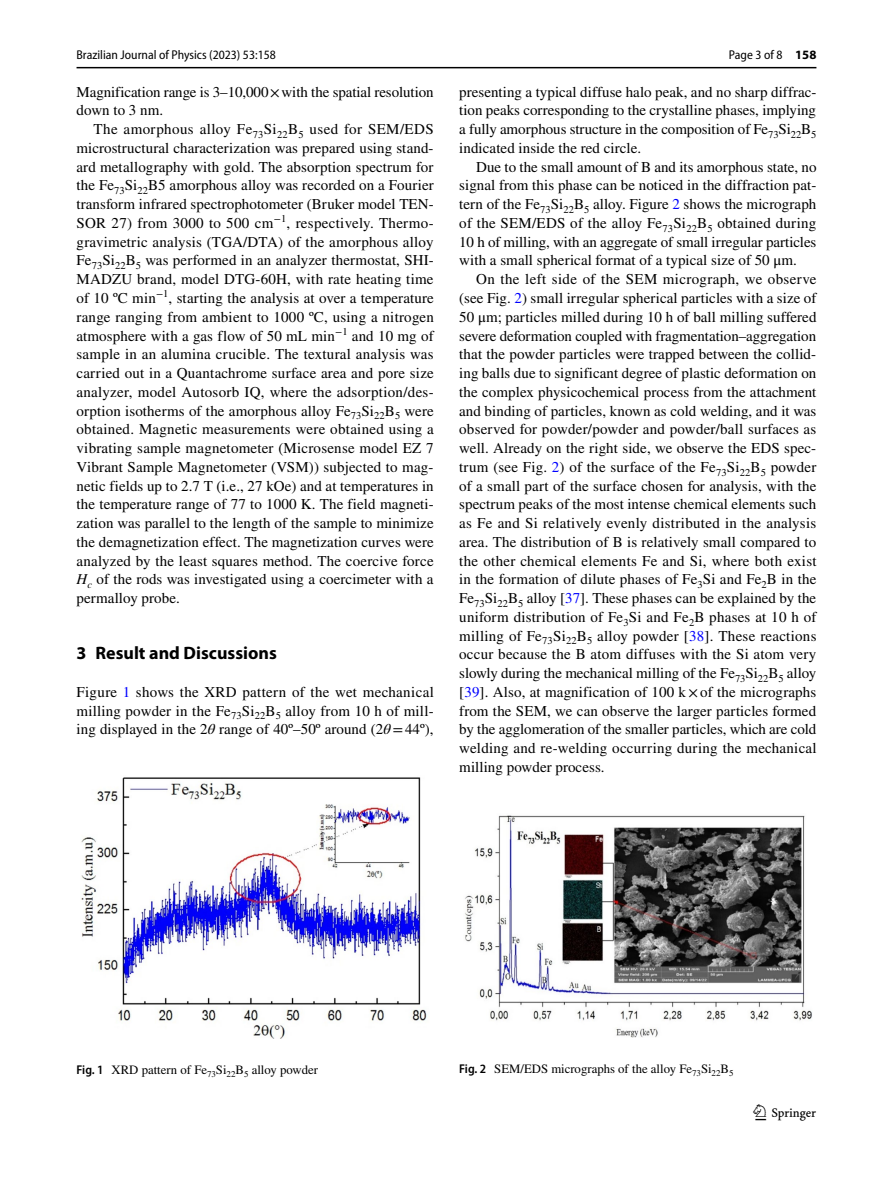
<style>
.page{position:relative;width:893px;height:1187px;background:#fff}
.page>*{position:absolute;margin:0;border:0;box-sizing:border-box;transform-origin:0 0}
.t1{font:22.5px "Springnew Regular 3";color:#000}
.t2{font:700 18px "Myriad Pro";color:#000}
.t3{font:15px/18.8px "STIX";letter-spacing:.005em;color:#000;text-align:justify}
.t4{font:12.75px "STIX";color:#000}
.t5{font:semi-condensed 12.75px "Myriad Pro";color:#000}
.s1{font-style:italic}
.s2{color:#00f}
.s3{font-weight:700;font-stretch:normal}
.s4{font-family:"Myriad Pro";font-weight:600;font-stretch:semi-condensed}
</style>
<div class="page">
<hr style="left:77px;top:67px;width:739px;height:1px;background:#000">
<img style="left:81px;top:777px;width:346px;height:261px">
<img style="left:465px;top:815px;width:347px;height:222px">
<p class="t5" style="left:77px;top:48px;width:201px">Brazilian Journal of Physics (2023) 53:158</p>
<p class="t3" style="left:77px;top:83px;width:359px">Magnification range is 3–10,000×with the spatial resolution down to 3 nm.</p>
<p class="t3" style="left:77px;top:121px;width:359px;text-indent:17px">The amorphous alloy Fe<sub>73</sub>Si<sub>22</sub>B<sub>5</sub> used for SEM/EDS microstructural characterization was prepared using stand&shy;ard metallography with gold. The absorption spectrum for the Fe<sub>73</sub>Si<sub>22</sub>B5 amorphous alloy was recorded on a Fourier transform infrared spectrophotometer (Bruker model TEN-SOR 27) from 3000 to 500 cm<sup>−1</sup>, respectively. Thermo&shy;gravimetric analysis (TGA/DTA) of the amorphous alloy Fe<sub>73</sub>Si<sub>22</sub>B<sub>5</sub> was performed in an analyzer thermostat, SHI-MADZU brand, model DTG-60H, with rate heating time of 10 ºC min<sup>−1</sup>, starting the analysis at over a temperature range ranging from ambient to 1000 ºC, using a nitrogen atmosphere with a gas flow of 50 mL min<sup>−1</sup> and 10 mg of sample in an alumina crucible. The textural analysis was carried out in a Quantachrome surface area and pore size analyzer, model Autosorb IQ, where the adsorption/des&shy;orption isotherms of the amorphous alloy Fe<sub>73</sub>Si<sub>22</sub>B<sub>5</sub> were obtained. Magnetic measurements were obtained using a vibrating sample magnetometer (Microsense model EZ 7<br>Vibrant Sample Magnetometer (VSM)) subjected to mag&shy;netic fields up to 2.7 T (i.e., 27 kOe) and at temperatures in the temperature range of 77 to 1000 K. The field magneti&shy;zation was parallel to the length of the sample to minimize the demagnetization effect. The magnetization curves were analyzed by the least squares method. The coercive force <span class="s1">H</span><sub>c</sub> of the rods was investigated using a coercimeter with a permalloy probe.</p>
<p class="t2" style="left:77px;top:641px;width:202px">3 Result and Discussions</p>
<p class="t3" style="left:77px;top:683px;width:359px">Figure <span class="s2">1</span> shows the XRD pattern of the wet mechanical milling powder in the Fe<sub>73</sub>Si<sub>22</sub>B<sub>5</sub> alloy from 10 h of mill&shy;ing displayed in the 2<span class="s1">θ</span> range of 40º–50º around (2<span class="s1">θ</span>=44º),</p>
<p class="t5" style="left:729px;top:48px;width:89px">Page 3 of 8 <span class="s3">158</span></p>
<p class="t3" style="left:459px;top:83px;width:359px">presenting a typical diffuse halo peak, and no sharp diffrac&shy;tion peaks corresponding to the crystalline phases, implying a fully amorphous structure in the composition of Fe<sub>73</sub>Si<sub>22</sub>B<sub>5 </sub>indicated inside the red circle.</p>
<p class="t3" style="left:459px;top:158px;width:359px;text-indent:17px">Due to the small amount of B and its amorphous state, no signal from this phase can be noticed in the diffraction pat&shy;tern of the Fe<sub>73</sub>Si<sub>22</sub>B<sub>5</sub> alloy. Figure <span class="s2">2</span> shows the micrograph of the SEM/EDS of the alloy Fe<sub>73</sub>Si<sub>22</sub>B<sub>5</sub> obtained during 10 h of milling, with an aggregate of small irregular particles with a small spherical format of a typical size of 50 μm.</p>
<p class="t3" style="left:459px;top:271px;width:359px;text-indent:17px">On the left side of the SEM micrograph, we observe (see Fig. <span class="s2">2</span>) small irregular spherical particles with a size of 50 μm; particles milled during 10 h of ball milling suffered severe deformation coupled with fragmentation–aggregation that the powder particles were trapped between the collid&shy;ing balls due to significant degree of plastic deformation on the complex physicochemical process from the attachment and binding of particles, known as cold welding, and it was observed for powder/powder and powder/ball surfaces as well. Already on the right side, we observe the EDS spec&shy;trum (see Fig. <span class="s2">2</span>) of the surface of the Fe<sub>73</sub>Si<sub>22</sub>B<sub>5</sub> powder of a small part of the surface chosen for analysis, with the spectrum peaks of the most intense chemical elements such as Fe and Si relatively evenly distributed in the analysis area. The distribution of B is relatively small compared to the other chemical elements Fe and Si, where both exist in the formation of dilute phases of Fe<sub>3</sub>Si and Fe<sub>2</sub>B in the Fe<sub>73</sub>Si<sub>22</sub>B<sub>5</sub> alloy [<span class="s2">37</span>]. These phases can be explained by the uniform distribution of Fe<sub>3</sub>Si and Fe<sub>2</sub>B phases at 10 h of milling of Fe<sub>73</sub>Si<sub>22</sub>B<sub>5</sub> alloy powder [<span class="s2">38</span>]. These reactions occur because the B atom diffuses with the Si atom very slowly during the mechanical milling of the Fe<sub>73</sub>Si<sub>22</sub>B<sub>5</sub> alloy [<span class="s2">39</span>]. Also, at magnification of 100 k×of the micrographs from the SEM, we can observe the larger particles formed by the agglomeration of the smaller particles, which are cold welding and re-welding occurring during the mechanical milling powder process.</p>
<p class="t4" style="left:77px;top:1060px;width:243px"><span class="s4">Fig. 1</span> XRD pattern of Fe<sub>73</sub>Si<sub>22</sub>B<sub>5</sub> alloy powder</p>
<p class="t4" style="left:459px;top:1059px;width:276px"><span class="s4">Fig. 2</span> SEM/EDS micrographs of the alloy Fe<sub>73</sub>Si<sub>22</sub>B<sub>5</sub></p>
<h1 class="t1" style="left:755px;top:1104px;width:62px">1 3</h1>
</div>
